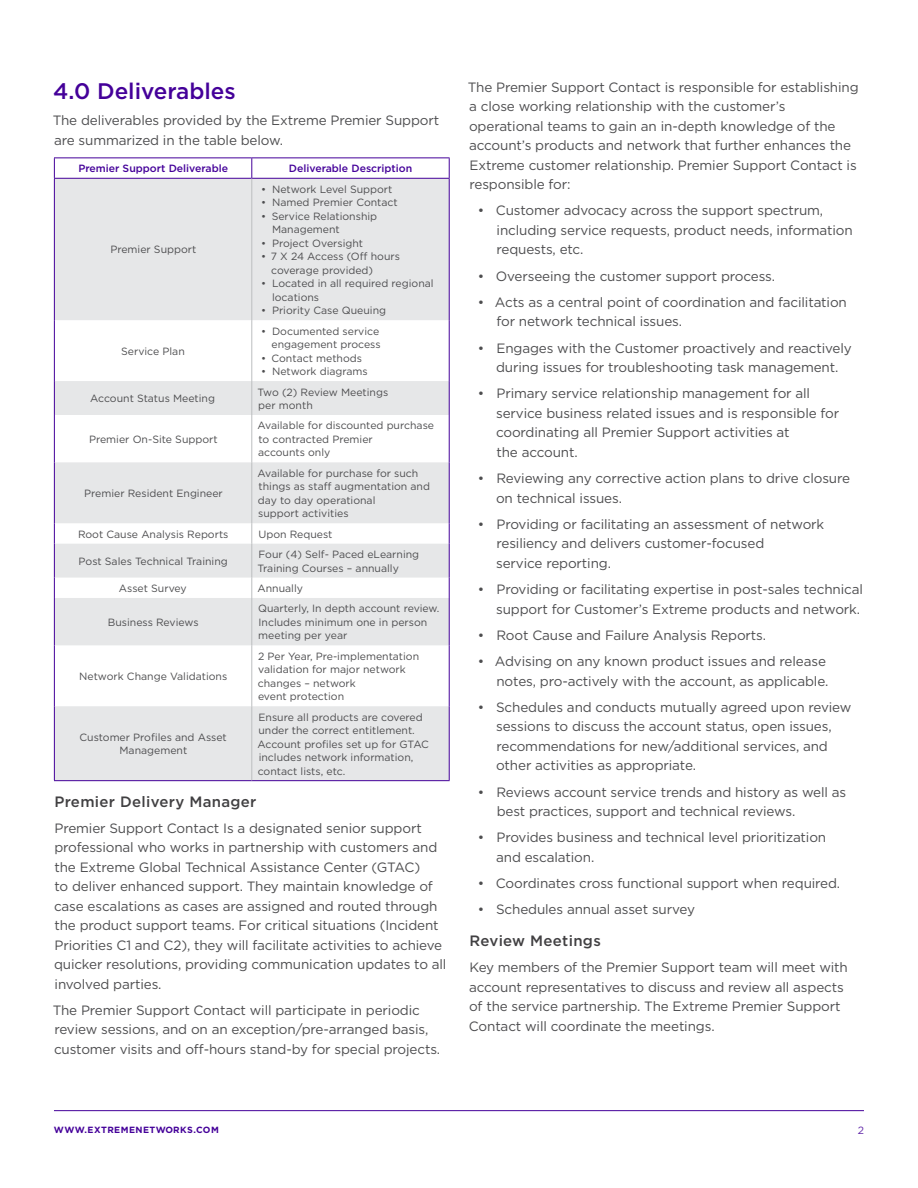
<style>
.page{position:relative;width:918px;height:1188px;background:#fff}
.page>*{position:absolute;margin:0;border:0;box-sizing:border-box;transform-origin:0 0}
.t1{font:500 22.5px "Gotham";color:#409}
.t2{font:500 15px "Gotham";letter-spacing:.02em;color:#414042}
.t3{font:13.5px/19.5px "Gotham";letter-spacing:-.01em;color:#4d4d4f}
.t4{font:10.5px/13.5px "Gotham";color:#4d4d4f}
.t5{font:500 10.5px "Gotham";color:#409}
.t6{font:10.5px "Gotham";color:#6026a8}
.t7{font:700 9px "Gotham";letter-spacing:.05em;color:#409}
</style>
<div class="page">
<hr style="left:54px;top:1110px;width:810px;height:1px;background:#409">
<svg style="left:55px;top:179px;width:394px;height:601px;fill:#e6e7e8"></svg>
<hr style="left:54px;top:179px;width:1px;height:141px;background:#409">
<hr style="left:449px;top:179px;width:1px;height:141px;background:#409">
<hr style="left:54px;top:320px;width:1px;height:61px;background:#409">
<hr style="left:449px;top:320px;width:1px;height:61px;background:#409">
<hr style="left:54px;top:381px;width:1px;height:34px;background:#409">
<hr style="left:449px;top:381px;width:1px;height:34px;background:#409">
<hr style="left:54px;top:415px;width:1px;height:47px;background:#409">
<hr style="left:449px;top:415px;width:1px;height:47px;background:#409">
<hr style="left:54px;top:462px;width:1px;height:61px;background:#409">
<hr style="left:449px;top:462px;width:1px;height:61px;background:#409">
<svg style="left:54px;top:523px;width:1px;height:21px"></svg>
<svg style="left:449px;top:523px;width:1px;height:21px"></svg>
<hr style="left:54px;top:544px;width:1px;height:34px;background:#409">
<hr style="left:449px;top:544px;width:1px;height:34px;background:#409">
<svg style="left:54px;top:578px;width:1px;height:20px"></svg>
<svg style="left:449px;top:578px;width:1px;height:20px"></svg>
<hr style="left:54px;top:598px;width:1px;height:47px;background:#409">
<hr style="left:449px;top:598px;width:1px;height:47px;background:#409">
<hr style="left:54px;top:645px;width:1px;height:61px;background:#409">
<hr style="left:449px;top:645px;width:1px;height:61px;background:#409">
<hr style="left:54px;top:706px;width:1px;height:74px;background:#409">
<hr style="left:449px;top:706px;width:1px;height:74px;background:#409">
<hr style="left:54px;top:780px;width:198px;height:1px;background:#409">
<hr style="left:252px;top:780px;width:198px;height:1px;background:#409">
<hr style="left:54px;top:157px;width:198px;height:1px;background:#409">
<svg style="left:54px;top:158px;width:1px;height:20px"></svg>
<hr style="left:252px;top:157px;width:198px;height:1px;background:#409">
<svg style="left:251px;top:158px;width:1px;height:20px"></svg>
<svg style="left:449px;top:158px;width:1px;height:20px"></svg>
<hr style="left:54px;top:178px;width:198px;height:1px;background:#409">
<hr style="left:252px;top:178px;width:198px;height:1px;background:#409">
<hr style="left:251px;top:179px;width:1px;height:141px;background:#bcbec0">
<hr style="left:251px;top:320px;width:1px;height:61px;background:#bcbec0">
<hr style="left:251px;top:381px;width:1px;height:34px;background:#bcbec0">
<hr style="left:251px;top:415px;width:1px;height:47px;background:#bcbec0">
<hr style="left:251px;top:462px;width:1px;height:61px;background:#bcbec0">
<svg style="left:251px;top:523px;width:1px;height:21px"></svg>
<hr style="left:251px;top:544px;width:1px;height:34px;background:#bcbec0">
<svg style="left:251px;top:578px;width:1px;height:20px"></svg>
<hr style="left:251px;top:598px;width:1px;height:47px;background:#bcbec0">
<hr style="left:251px;top:645px;width:1px;height:61px;background:#bcbec0">
<hr style="left:251px;top:706px;width:1px;height:74px;background:#bcbec0">
<h1 class="t1" style="left:53px;top:76px;width:184px">4.0 Deliverables</h1>
<p class="t3" style="left:53px;top:110px;width:388px">The deliverables provided by the Extreme Premier Support are summarized in the table below.</p>
<p class="t5" style="left:78px;top:162px;width:151px">Premier Support Deliverable</p>
<p class="t5" style="left:289px;top:162px;width:125px">Deliverable Description</p>
<p class="t4" style="left:110px;top:243px;width:88px">Premier Support</p>
<p class="t4" style="left:121px;top:344px;width:65px">Service Plan</p>
<p class="t4" style="left:261px;top:182px;width:133px">• Network Level Support</p>
<p class="t4" style="left:261px;top:195px;width:138px">• Named Premier Contact</p>
<p class="t4" style="left:272px;top:209px;width:107px;text-indent:-11px">• Service Relationship<br>Management</p>
<p class="t4" style="left:261px;top:236px;width:103px">• Project Oversight</p>
<p class="t4" style="left:271px;top:250px;width:130px;text-indent:-10px">• 7 X 24 Access (Off hours coverage provided)</p>
<p class="t4" style="left:272px;top:277px;width:163px;text-indent:-11px">• Located in all required regional locations</p>
<p class="t4" style="left:261px;top:304px;width:126px">• Priority Case Queuing</p>
<p class="t4" style="left:261px;top:324px;width:121px;text-align:right">• Documented service engagement process</p>
<p class="t4" style="left:261px;top:351px;width:102px">• Contact methods</p>
<p class="t4" style="left:261px;top:364px;width:108px">• Network diagrams</p>
<p class="t4" style="left:90px;top:392px;width:126px">Account Status Meeting</p>
<p class="t4" style="left:257px;top:385px;width:132px">Two (2) Review Meetings per month</p>
<p class="t4" style="left:89px;top:432px;width:130px">Premier On-Site Support</p>
<p class="t4" style="left:257px;top:419px;width:178px">Available for discounted purchase to contracted Premier<br>accounts only</p>
<p class="t4" style="left:84px;top:486px;width:140px">Premier Resident Engineer</p>
<p class="t4" style="left:258px;top:466px;width:174px">Available for purchase for such things as staff augmentation and day to day operational<br>support activities</p>
<p class="t4" style="left:78px;top:527px;width:152px">Root Cause Analysis Reports</p>
<p class="t4" style="left:258px;top:527px;width:76px">Upon Request</p>
<p class="t4" style="left:79px;top:554px;width:151px">Post Sales Technical Training</p>
<p class="t4" style="left:257px;top:547px;width:163px">Four (4) Self- Paced eLearning<br>Training Courses – annually</p>
<p class="t4" style="left:119px;top:581px;width:69px">Asset Survey</p>
<p class="t4" style="left:258px;top:581px;width:47px">Annually</p>
<p class="t4" style="left:108px;top:615px;width:92px">Business Reviews</p>
<p class="t4" style="left:258px;top:602px;width:183px">Quarterly, In depth account review.<br>Includes minimum one in person meeting per year</p>
<p class="t4" style="left:79px;top:669px;width:150px">Network Change Validations</p>
<p class="t4" style="left:79px;top:730px;width:149px;text-align:center">Customer Profiles and Asset<br>Management</p>
<p class="t4" style="left:258px;top:649px;width:163px">2 Per Year, Pre-implementation validation for major network changes – network<br>event protection</p>
<p class="t4" style="left:258px;top:710px;width:173px">Ensure all products are covered under the correct entitlement.<br>Account profiles set up for GTAC includes network information, contact lists, etc.</p>
<p class="t2" style="left:54px;top:791px;width:203px">Premier Delivery Manager</p>
<p class="t3" style="left:54px;top:818px;width:394px">Premier Support Contact Is a designated senior support professional who works in partnership with customers and the Extreme Global Technical Assistance Center (GTAC)<br>to deliver enhanced support. They maintain knowledge of case escalations as cases are assigned and routed through the product support teams. For critical situations (Incident Priorities C1 and C2), they will facilitate activities to achieve quicker resolutions, providing communication updates to all involved parties.</p>
<p class="t3" style="left:53px;top:1000px;width:389px">The Premier Support Contact will participate in periodic review sessions, and on an exception/pre-arranged basis, customer visits and off-hours stand-by for special projects.</p>
<p class="t3" style="left:468px;top:77px;width:392px">The Premier Support Contact is responsible for establishing a close working relationship with the customer’s operational teams to gain an in-depth knowledge of the account’s products and network that further enhances the Extreme customer relationship. Premier Support Contact is responsible for:</p>
<p class="t3" style="left:496px;top:201px;width:358px;text-indent:-19px">• Customer advocacy across the support spectrum, including service requests, product needs, information requests, etc.</p>
<p class="t3" style="left:478px;top:266px;width:299px">• Overseeing the customer support process.</p>
<p class="t3" style="left:496px;top:292px;width:352px;text-indent:-18px">• Acts as a central point of coordination and facilitation for network technical issues.</p>
<p class="t3" style="left:478px;top:338px;width:375px;text-align:center">• Engages with the Customer proactively and reactively during issues for troubleshooting task management.</p>
<p class="t3" style="left:496px;top:384px;width:345px;text-indent:-18px">• Primary service relationship management for all service business related issues and is responsible for coordinating all Premier Support activities at<br>the account.</p>
<p class="t3" style="left:496px;top:468px;width:356px;text-indent:-18px">• Reviewing any corrective action plans to drive closure on technical issues.</p>
<p class="t3" style="left:496px;top:514px;width:330px;text-indent:-18px">• Providing or facilitating an assessment of network resiliency and delivers customer-focused<br>service reporting.</p>
<p class="t3" style="left:478px;top:579px;width:387px;text-align:right">• Providing or facilitating expertise in post-sales technical support for Customer’s Extreme products and network.</p>
<p class="t3" style="left:478px;top:625px;width:290px">• Root Cause and Failure Analysis Reports.</p>
<p class="t3" style="left:478px;top:651px;width:352px;text-align:right">• Advising on any known product issues and release notes, pro-actively with the account, as applicable.</p>
<p class="t3" style="left:496px;top:697px;width:357px;text-indent:-18px">• Schedules and conducts mutually agreed upon review sessions to discuss the account status, open issues, recommendations for new/additional services, and other activities as appropriate.</p>
<p class="t3" style="left:497px;top:782px;width:351px;text-indent:-19px">• Reviews account service trends and history as well as best practices, support and technical reviews.</p>
<p class="t3" style="left:496px;top:827px;width:332px;text-indent:-18px">• Provides business and technical level prioritization and escalation.</p>
<p class="t3" style="left:478px;top:873px;width:364px">• Coordinates cross functional support when required.</p>
<p class="t3" style="left:478px;top:899px;width:219px">• Schedules annual asset survey</p>
<p class="t2" style="left:469px;top:931px;width:133px">Review Meetings</p>
<p class="t3" style="left:469px;top:957px;width:381px">Key members of the Premier Support team will meet with account representatives to discuss and review all aspects of the service partnership. The Extreme Premier Support Contact will coordinate the meetings.</p>
<p class="t7" style="left:54px;top:1124px;width:166px">WWW.EXTREMENETWORKS.COM</p>
<p class="t6" style="left:858px;top:1124px;width:8px">2</p>
</div>
